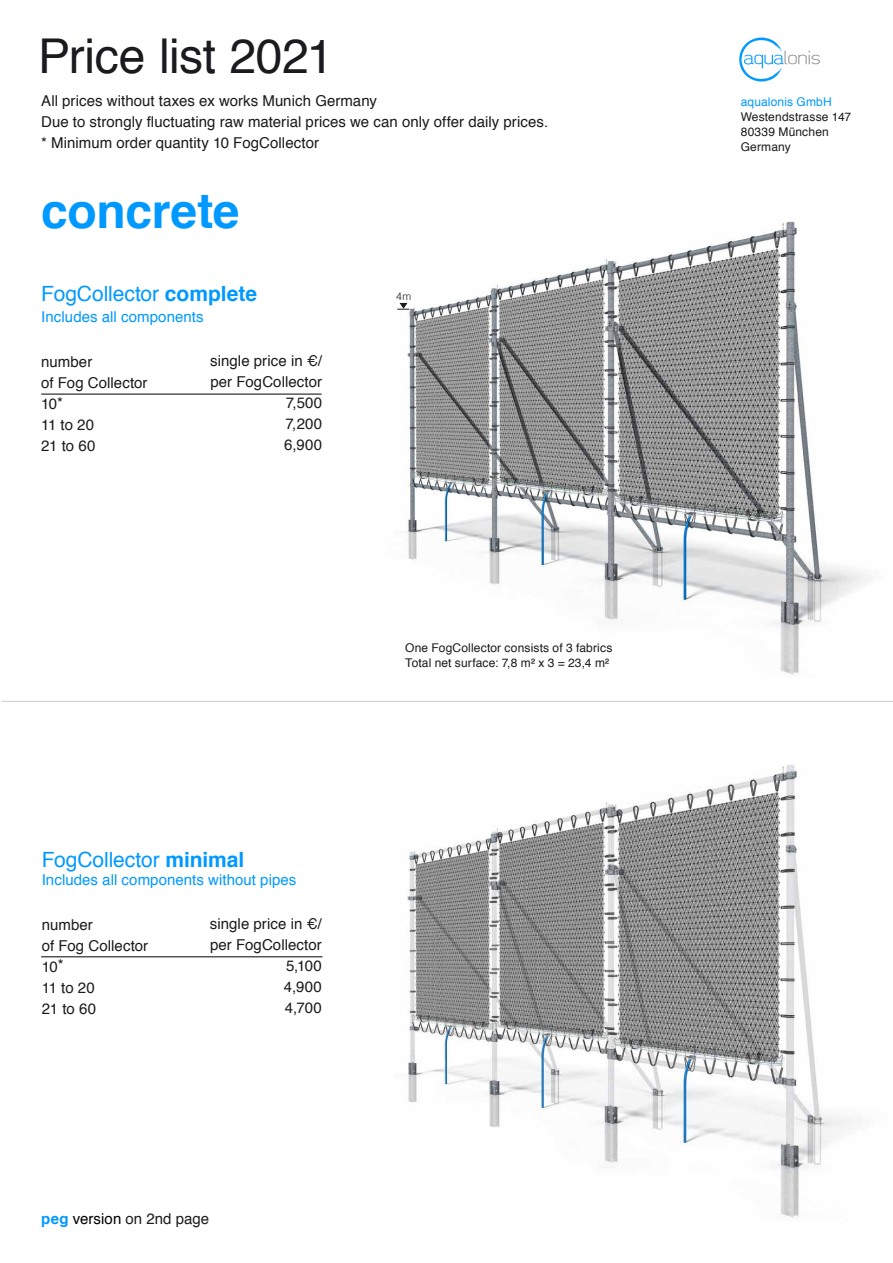
<style>
.page{position:relative;width:893px;height:1263px;background:#fff}
.page>*{position:absolute;margin:0;border:0;box-sizing:border-box;transform-origin:0 0}
.t1{font:48px "Helvetica";letter-spacing:-.01em;color:#1b1b1f}
.t2{font:700 48px "Helvetica";letter-spacing:-.005em;color:#09f}
.t3{font:21px "Helvetica";letter-spacing:-.005em;color:#09f}
.t4{font:15px/21px "Helvetica";letter-spacing:.005em;color:#1b1b1f}
.t5{font:15px "Helvetica";letter-spacing:.005em;color:#09f}
.t6{font:12px/15px "Helvetica";letter-spacing:.015em;color:#1b1b1f}
.t7{font:12px "Helvetica";letter-spacing:.01em;color:#09f}
.t8{font:300 10.5px "Helvetica";color:#1b1b1f}
.s1{font-weight:700}
.s2{font-weight:700;color:#09f}
.s3{color:#000}
</style>
<div class="page">
<img style="left:407px;top:221px;width:461px;height:454px">
<img style="left:407px;top:765px;width:446px;height:453px">
<hr style="left:2px;top:701px;width:891px;height:1px;background:#ccc">
<hr style="left:41px;top:394px;width:281px;height:1px;background:#000">
<svg style="left:739px;top:37px;width:81px;height:45px"></svg>
<svg style="left:397px;top:302px;width:12px;height:8px"></svg>
<hr style="left:41px;top:956px;width:281px;height:1px;background:#000">
<h1 class="t1" style="left:38px;top:19px;width:297px">Price list 2021</h1>
<p class="t4" style="left:41px;top:91px;width:508px">All prices without taxes ex works Munich Germany<br>Due to strongly fluctuating raw material prices we can only offer daily prices. * Minimum order quantity 10 FogCollector</p>
<h1 class="t2" style="left:41px;top:172px;width:200px">concrete</h1>
<h2 class="t3" style="left:41px;top:277px;width:217px">FogCollector <span class="s1">complete</span></h2>
<p class="t5" style="left:41px;top:305px;width:164px">Includes all components</p>
<p class="t4" style="left:41px;top:352px;width:108px">number<br>of Fog Collector<br>10*<br>11 to 20<br>21 to 60</p>
<p class="t4" style="left:210px;top:351px;width:113px;text-align:right">single price in €/ per FogCollector<br>7,500<br>7,200<br>6,900</p>
<p class="t8" style="left:396px;top:288px;width:16px">4m</p>
<h2 class="t3" style="left:42px;top:843px;width:204px">FogCollector <span class="s1">minimal</span></h2>
<p class="t5" style="left:42px;top:868px;width:256px">Includes all components without pipes</p>
<p class="t4" style="left:42px;top:914px;width:108px">number<br>of Fog Collector<br>10*<br>11 to 20<br>21 to 60</p>
<p class="t4" style="left:210px;top:914px;width:113px;text-align:right">single price in €/ per FogCollector<br>5,100<br>4,900<br>4,700</p>
<p class="t6" style="left:405px;top:641px;width:209px">One FogCollector consists of 3 fabrics<br>Total net surface: 7,8 m² x 3 = 23,4 m²</p>
<p class="t4" style="left:41px;top:1209px;width:169px"><span class="s2">peg</span> <span class="s3">version</span> on 2nd page</p>
<p class="t7" style="left:741px;top:93px;width:92px">aqualonis GmbH</p>
<p class="t6" style="left:741px;top:110px;width:112px">Westendstrasse 147<br>80339 München<br>Germany</p>
</div>
